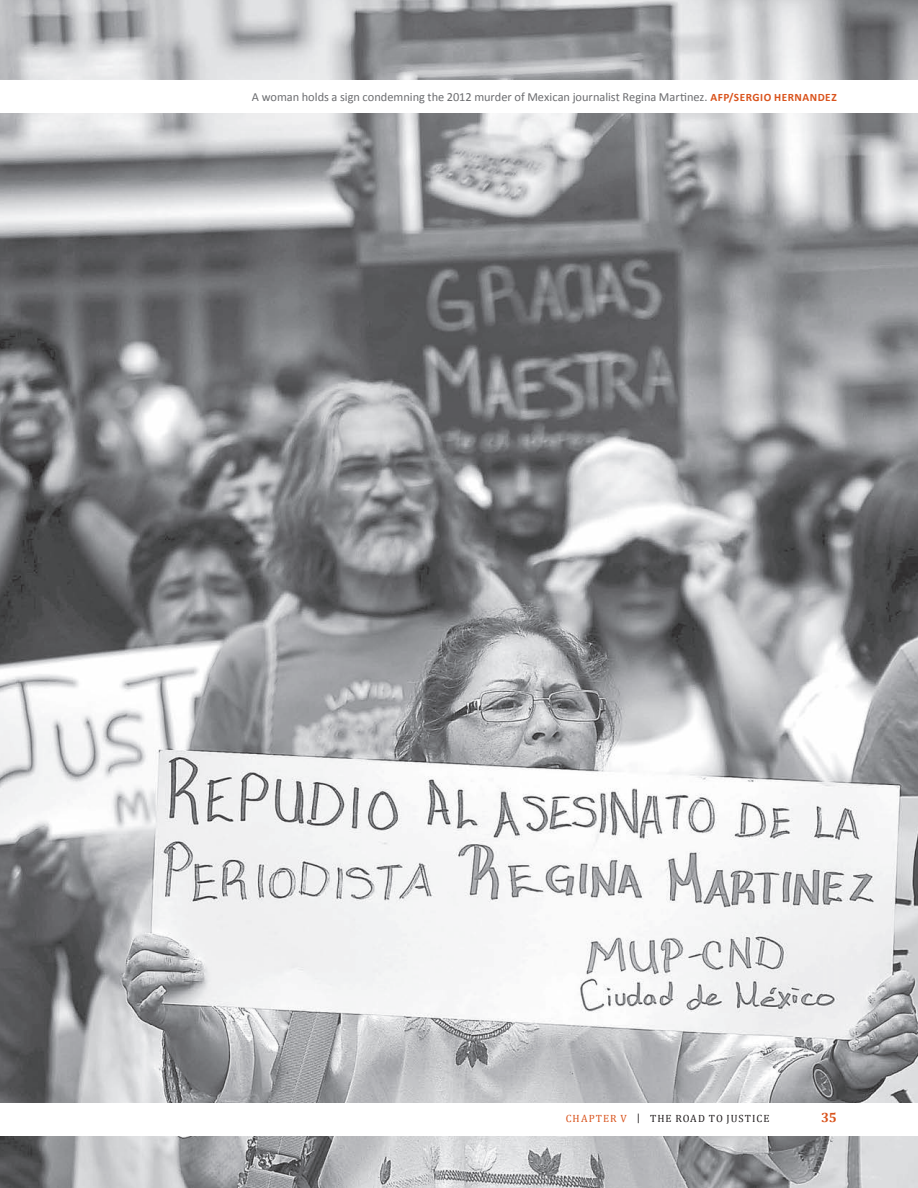
<style>
.page{position:relative;width:918px;height:1188px;background:#fff}
.page>*{position:absolute;margin:0;border:0;box-sizing:border-box;transform-origin:0 0}
.t1{font:700 13.5px "Cambria";color:#d9531c}
.t2{font:12.3px "Calibri";color:#6c6d70}
.t3{font:10.5px "Cambria";letter-spacing:.1em;color:#231f20}
.s1{font-weight:700;font-size:11.25px;color:#d9531c}
.s2{color:#d9531c}
</style>
<div class="page">
<img style="left:0;top:0;width:918px;height:1188px">
<div style="left:0;top:1103px;width:918px;height:33px;background:#fff"></div>
<div style="left:0;top:81px;width:918px;height:32px;background:#fff"></div>
<p class="t2" style="left:252px;top:89px;width:586px">A woman holds a sign condemning the 2012 murder of Mexican journalist Regina Martinez. <span class="s1">AFP/SERGIO HERNANDEZ</span></p>
<p class="t3" style="left:566px;top:1112px;width:205px"><span class="s2">CHAPTER V</span> | THE ROAD TO JUSTICE</p>
<p class="t1" style="left:821px;top:1108px;width:17px">35</p>
</div>
